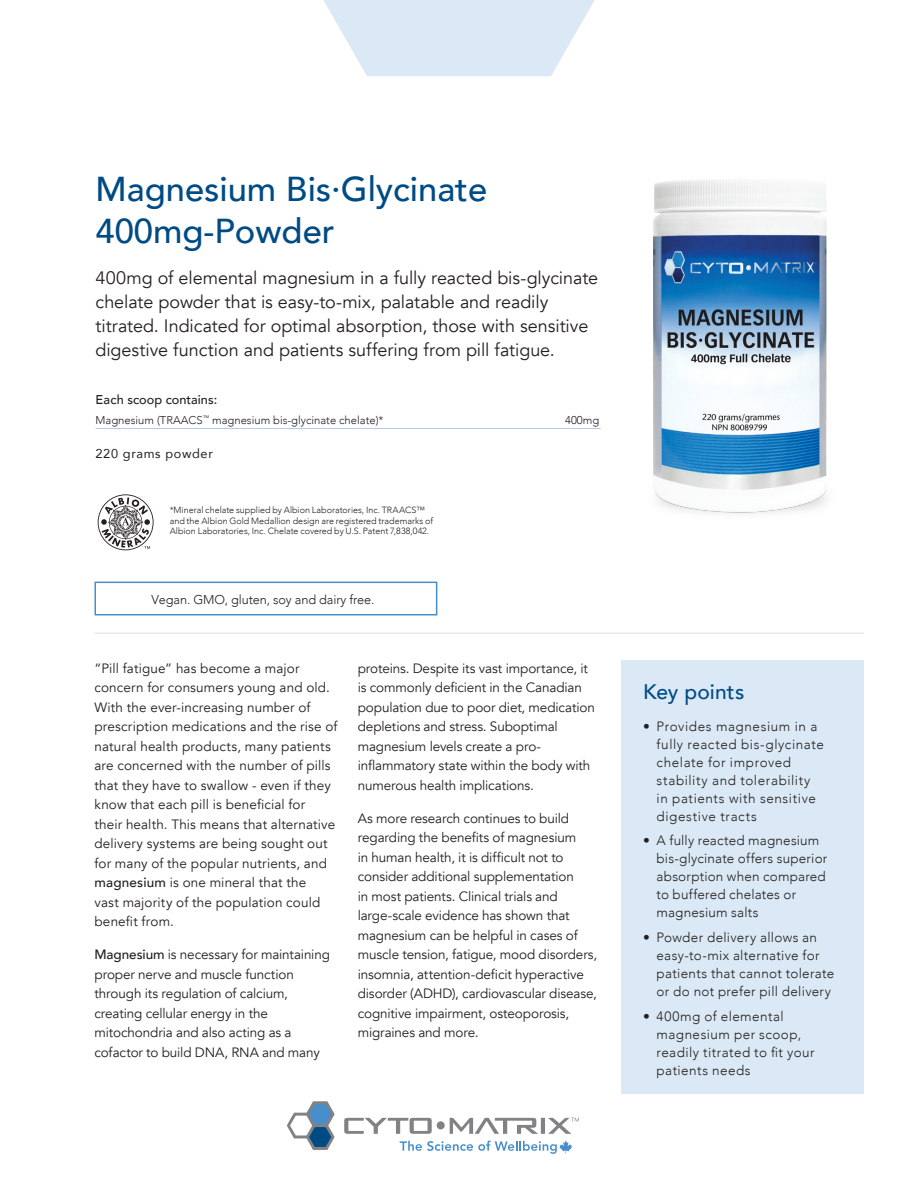
<style>
.page{position:relative;width:918px;height:1188px;background:#fff}
.page>*{position:absolute;margin:0;border:0;box-sizing:border-box;transform-origin:0 0}
.t1{font:500 34.5px/42px "Avenir";color:#004b84}
.t2{font:500 21px "Avenir";letter-spacing:.005em;color:#004b84}
.t3{font:18px/24px "Avenir";letter-spacing:-.005em;color:#231f20}
.t4{font:13.5px/19.5px "Avenir";letter-spacing:-.005em;color:#231f20}
.t5{font:300 13.5px/18px "Avenir";letter-spacing:.03em;color:#231f20}
.t6{font:300 12.75px "Avenir";letter-spacing:-.01em;color:#231f20}
.t7{font:500 12.75px "Avenir";color:#231f20}
.t8{font:12.75px "Avenir";letter-spacing:.05em;color:#231f20}
.t9{font:300 11.25px "Avenir";color:#231f20}
.t10{font:300 9px/10.5px "Avenir";color:#231f20}
.s1{font-weight:500}
</style>
<div class="page">
<svg style="left:323px;top:0;width:272px;height:76px"></svg>
<hr style="left:94px;top:633px;width:770px;height:1px;background:#939598">
<div style="left:621px;top:660px;width:243px;height:434px;background:#dae9f5"></div>
<div style="left:94px;top:582px;width:343px;height:33px;border:2px solid #468fcc"></div>
<hr style="left:96px;top:428px;width:505px;height:1px;background:#b5c9e7">
<img style="left:600px;top:180px;width:227px;height:334px">
<svg style="left:98px;top:494px;width:56px;height:56px"></svg>
<svg style="left:400px;top:1141px;width:172px;height:13px"></svg>
<svg style="left:287px;top:1101px;width:47px;height:49px"></svg>
<div style="left:437px;top:1121px;width:8px;height:8px;background:#808285;border-radius:50%"></div>
<svg style="left:344px;top:1118px;width:88px;height:16px"></svg>
<hr style="left:541px;top:1118px;width:4px;height:16px;background:#808285">
<svg style="left:450px;top:1118px;width:88px;height:16px"></svg>
<svg style="left:548px;top:1118px;width:31px;height:16px"></svg>
<h1 class="t1" style="left:96px;top:167px;width:393px">Magnesium Bis.Glycinate<br>400mg-Powder</h1>
<p class="t3" style="left:96px;top:266px;width:504px">400mg of elemental magnesium in a fully reacted bis-glycinate chelate powder that is easy-to-mix, palatable and readily titrated. Indicated for optimal absorption, those with sensitive digestive function and patients suffering from pill fatigue.</p>
<p class="t7" style="left:96px;top:389px;width:123px">Each scoop contains:</p>
<p class="t9" style="left:96px;top:413px;width:290px">Magnesium (TRAACS<sup>™</sup> magnesium bis-glycinate chelate)*</p>
<p class="t9" style="left:565px;top:413px;width:36px">400mg</p>
<p class="t8" style="left:96px;top:443px;width:119px">220 grams powder</p>
<p class="t10" style="left:170px;top:505px;width:265px">*Mineral chelate supplied by Albion Laboratories, Inc. TRAACS™ and the Albion Gold Medallion design are registered trademarks of<br>Albion Laboratories, Inc. Chelate covered by U.S. Patent 7,838,042.</p>
<p class="t6" style="left:152px;top:592px;width:224px">Vegan. GMO, gluten, soy and dairy free.</p>
<p class="t4" style="left:94px;top:659px;width:244px">“Pill fatigue” has become a major concern for consumers young and old.<br>With the ever-increasing number of prescription medications and the rise of natural health products, many patients are concerned with the number of pills that they have to swallow - even if they know that each pill is beneficial for<br>their health. This means that alternative delivery systems are being sought out for many of the popular nutrients, and <span class="s1">magnesium</span> is one mineral that the<br>vast majority of the population could benefit from.</p>
<p class="t4" style="left:94px;top:945px;width:237px"><span class="s1">Magnesium</span> is necessary for maintaining proper nerve and muscle function through its regulation of calcium, creating cellular energy in the mitochondria and also acting as a cofactor to build DNA, RNA and many</p>
<p class="t4" style="left:358px;top:658px;width:239px">proteins. Despite its vast importance, it is commonly deficient in the Canadian population due to poor diet, medication depletions and stress. Suboptimal magnesium levels create a pro&shy;inflammatory state within the body with numerous health implications.</p>
<p class="t4" style="left:358px;top:808px;width:241px">As more research continues to build regarding the benefits of magnesium<br>in human health, it is difficult not to consider additional supplementation<br>in most patients. Clinical trials and large-scale evidence has shown that magnesium can be helpful in cases of muscle tension, fatigue, mood disorders, insomnia, attention-deficit hyperactive disorder (ADHD), cardiovascular disease, cognitive impairment, osteoporosis, migraines and more.</p>
<h2 class="t2" style="left:643px;top:674px;width:103px">Key points</h2>
<p class="t5" style="left:657px;top:717px;width:169px;text-indent:-14px">• Provides magnesium in a fully reacted bis-glycinate chelate for improved stability and tolerability in patients with sensitive digestive tracts</p>
<p class="t5" style="left:657px;top:832px;width:172px;text-indent:-14px">• A fully reacted magnesium bis-glycinate offers superior absorption when compared to buffered chelates or magnesium salts</p>
<p class="t5" style="left:657px;top:928px;width:179px;text-indent:-14px">• Powder delivery allows an easy-to-mix alternative for patients that cannot tolerate or do not prefer pill delivery</p>
<p class="t5" style="left:657px;top:1007px;width:160px;text-indent:-14px">• 400mg of elemental magnesium per scoop, readily titrated to fit your patients needs</p>
</div>
